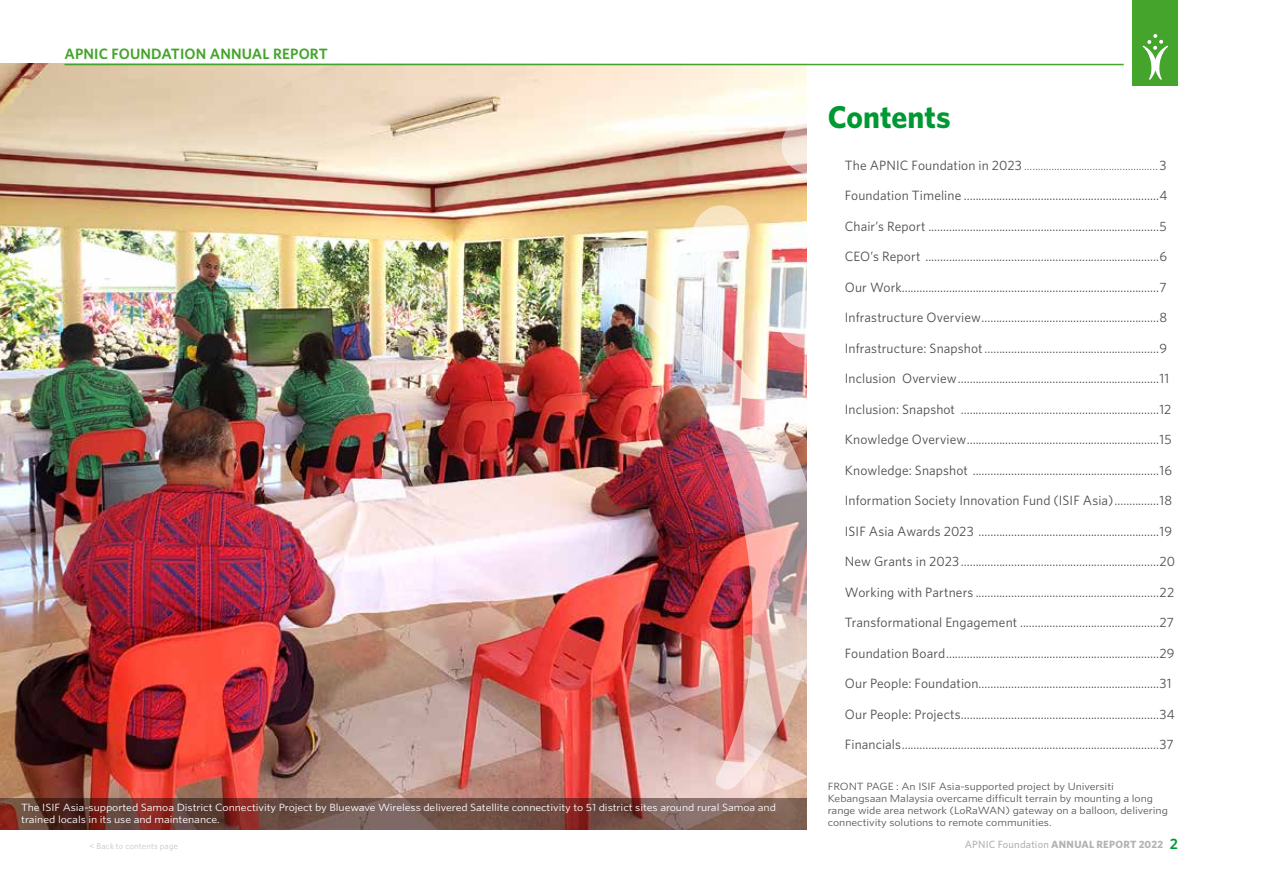
<style>
.page{position:relative;width:1263px;height:893px;background:#fff}
.page>*{position:absolute;margin:0;border:0;box-sizing:border-box;transform-origin:0 0}
.t1{font:700 31.5px "Whitney";color:#009832}
.t2{font:600 15px "Whitney";letter-spacing:.01em;color:#44a42b}
.t3{font:13.5px "Whitney";letter-spacing:.01em;color:#4c4c4e}
.t4{font:300 13.5px "Whitney";color:#4c4c4e}
.t5{font:10.5px/12px "Whitney";letter-spacing:-.005em;color:#58585a;scale:1.13 1}
.t6{font:10.5px/12px "Whitney";letter-spacing:-.005em;color:#fff;scale:1.13 1}
.t7{font:700 10.5px "Whitney";letter-spacing:.02em;color:#b1b3b4}
.t8{font:8.7px "Whitney";letter-spacing:.025em;color:#c6c7c9}
.s1{font-weight:400}
.s2{font-weight:500}
.s3{font-weight:600;font-size:15px;color:#009832}
</style>
<div class="page">
<img style="left:0;top:64px;width:806px;height:734px">
<img style="left:690px;top:116px;width:117px;height:172px">
<img style="left:622px;top:288px;width:185px;height:501px">
<svg style="left:0;top:798px;width:806px;height:31px;background:#724a42"></svg>
<hr style="left:64px;top:64px;width:1060px;height:1px;background:#44a42b">
<div style="left:1133px;top:0;width:45px;height:85px;background:#44a42b"></div>
<svg style="left:1142px;top:34px;width:26px;height:46px"></svg>
<p class="t2" style="left:64px;top:44px;width:265px">APNIC FOUNDATION ANNUAL REPORT</p>
<p class="t6" style="left:21px;top:801px;width:669px">The ISIF Asia-supported Samoa District Connectivity Project by Bluewave Wireless delivered Satellite connectivity to 51 district sites around rural Samoa and trained locals in its use and maintenance.</p>
<h1 class="t1" style="left:828px;top:95px;width:124px">Contents</h1>
<p class="t4" style="left:845px;top:156px;width:323px"><span class="s1">The APNIC Foundation in 2023</span> .................................................<span class="s1">3</span></p>
<p class="t3" style="left:845px;top:186px;width:324px">Foundation Timeline ..................................................................4</p>
<p class="t3" style="left:845px;top:217px;width:323px">Chair’s Report ..............................................................................5</p>
<p class="t3" style="left:845px;top:247px;width:324px">CEO’s Report ...............................................................................6</p>
<p class="t3" style="left:845px;top:278px;width:323px">Our Work.......................................................................................7</p>
<p class="t3" style="left:845px;top:308px;width:324px">Infrastructure Overview............................................................8</p>
<p class="t3" style="left:845px;top:339px;width:324px">Infrastructure: Snapshot...........................................................9</p>
<p class="t3" style="left:845px;top:369px;width:326px">Inclusion Overview....................................................................11</p>
<p class="t3" style="left:845px;top:400px;width:328px">Inclusion: Snapshot ...................................................................12</p>
<p class="t3" style="left:845px;top:430px;width:328px">Knowledge Overview.................................................................15</p>
<p class="t3" style="left:845px;top:461px;width:329px">Knowledge: Snapshot ...............................................................16</p>
<p class="t3" style="left:845px;top:492px;width:329px">Information Society Innovation Fund (ISIF Asia)...............18</p>
<p class="t3" style="left:845px;top:522px;width:329px">ISIF Asia Awards 2023 .............................................................19</p>
<p class="t3" style="left:845px;top:553px;width:332px">New Grants in 2023...................................................................20</p>
<p class="t3" style="left:845px;top:583px;width:331px">Working with Partners ..............................................................22</p>
<p class="t3" style="left:845px;top:614px;width:331px">Transformational Engagement ...............................................27</p>
<p class="t3" style="left:845px;top:644px;width:331px">Foundation Board........................................................................29</p>
<p class="t3" style="left:845px;top:675px;width:328px">Our People: Foundation.............................................................31</p>
<p class="t3" style="left:845px;top:705px;width:332px">Our People: Projects...................................................................34</p>
<p class="t3" style="left:845px;top:736px;width:330px">Financials.......................................................................................37</p>
<p class="t5" style="left:828px;top:780px;width:302px">FRONT PAGE : An ISIF Asia-supported project by Universiti Kebangsaan Malaysia overcame difficult terrain by mounting a long range wide area network (LoRaWAN) gateway on a balloon, delivering connectivity solutions to remote communities.</p>
<p class="t8" style="left:90px;top:840px;width:90px">&lt; Back to contents page</p>
<p class="t7" style="left:965px;top:837px;width:215px"><span class="s2">APNIC Foundation</span> ANNUAL REPORT 2022 <span class="s3">2</span></p>
</div>
